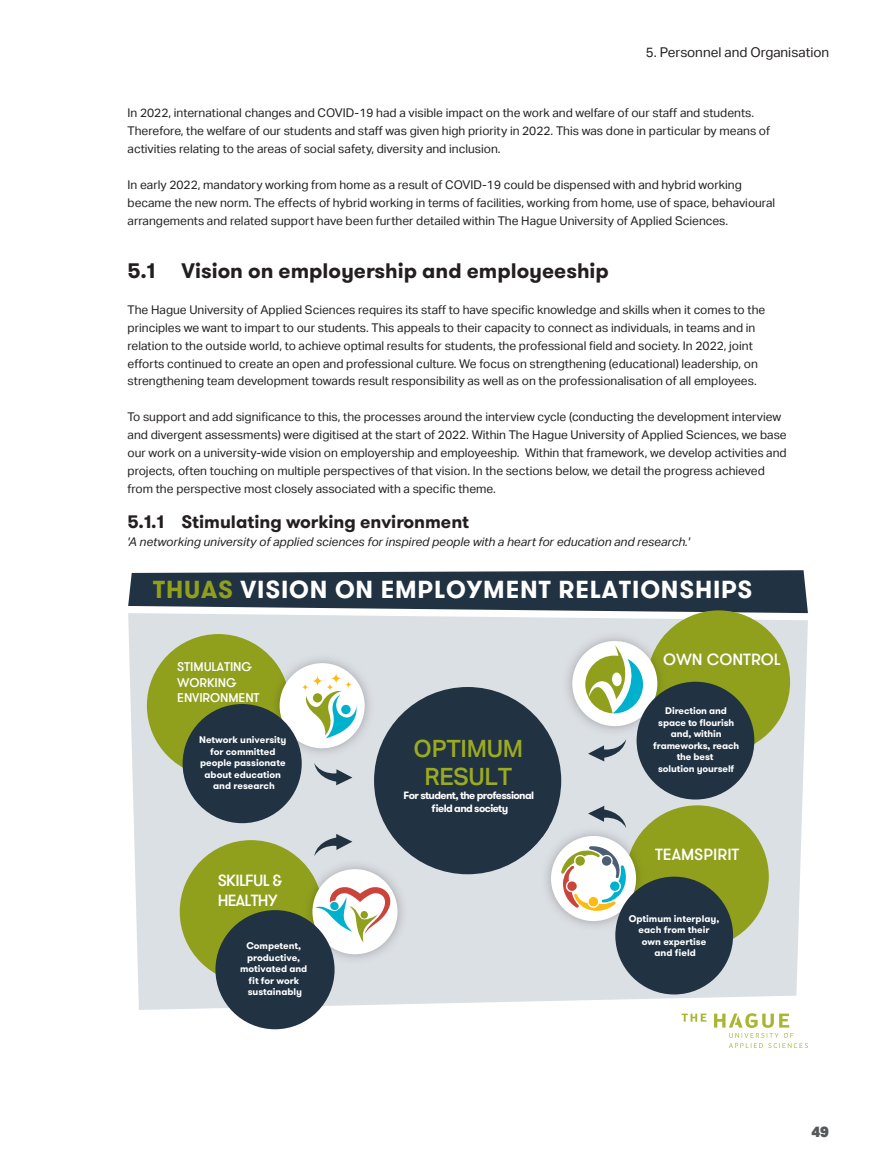
<style>
.page{position:relative;width:893px;height:1170px;background:#fff}
.page>*{position:absolute;margin:0;border:0;box-sizing:border-box;transform-origin:0 0}
.t1{font:700 24.6px "GT Walsheim Pro";letter-spacing:.03em;color:#fff}
.t2{font:500 23.85px/28.7px "Aktiv Grotesk";letter-spacing:-.015em;color:#9bab20;text-align:center}
.subhead_1_kopie{font:700 21px "GT Walsheim Pro";color:#231f20}
.subhead_2{font:700 18px "GT Walsheim Pro";color:#231f20}
.t3{font:500 16.2px "GT Walsheim Pro";letter-spacing:-.005em;color:#fff}
.t4{font:500 16.2px/19.5px "GT Walsheim Pro";letter-spacing:-.045em;color:#fff}
.t5{font:900 15px "Aktiv Grotesk";color:#57585a}
._3_header_right{font:13.5px "Aktiv Grotesk";color:#231f20}
.t6{font:500 12.6px/15.6px "GT Walsheim Pro";letter-spacing:-.01em;color:#fff}
._1_body{font:12px/17.9px "Aktiv Grotesk";color:#231f20}
.subhead_3{font:italic 12px "Aktiv Grotesk";color:#231f20}
.t7{font:700 10.65px/12.8px "GT Walsheim Pro";letter-spacing:-.055em;color:#fff;text-align:center}
.t8{font:700 9.6px/11.6px "GT Walsheim Pro";color:#fff;text-align:center}
.s1{color:#90a01d}
</style>
<div class="page">
<svg style="left:128px;top:570px;width:680px;height:43px;background:#3c4a59"></svg>
<svg style="left:128px;top:613px;width:680px;height:396px;background:#dde2e5"></svg>
<div style="left:147px;top:634px;width:143px;height:143px;background:#90a01d;border-radius:50%"></div>
<div style="left:647px;top:610px;width:143px;height:143px;background:#90a01d;border-radius:50%"></div>
<div style="left:626px;top:805px;width:143px;height:143px;background:#90a01d;border-radius:50%"></div>
<div style="left:180px;top:840px;width:143px;height:143px;background:#90a01d;border-radius:50%"></div>
<div style="left:374px;top:687px;width:187px;height:187px;background:#213242;border-radius:50%"></div>
<img style="left:542px;top:826px;width:103px;height:104px">
<img style="left:626px;top:827px;width:19px;height:64px">
<svg style="left:542px;top:826px;width:7px;height:11px"></svg>
<div style="left:551px;top:835px;width:85px;height:86px;background:#fff;border-radius:50%"></div>
<svg style="left:561px;top:845px;width:66px;height:67px"></svg>
<img style="left:303px;top:859px;width:104px;height:104px">
<img style="left:303px;top:862px;width:20px;height:62px">
<div style="left:312px;top:869px;width:85px;height:85px;background:#fff;border-radius:50%"></div>
<img style="left:270px;top:653px;width:104px;height:104px">
<img style="left:270px;top:656px;width:20px;height:63px">
<div style="left:280px;top:663px;width:85px;height:85px;background:#fff;border-radius:50%"></div>
<img style="left:563px;top:631px;width:104px;height:104px">
<img style="left:647px;top:632px;width:20px;height:65px">
<div style="left:572px;top:641px;width:85px;height:85px;background:#fff;border-radius:50%"></div>
<div style="left:215px;top:910px;width:120px;height:119px;background:#213242;border-radius:50%"></div>
<div style="left:183px;top:704px;width:119px;height:119px;background:#213242;border-radius:50%"></div>
<div style="left:637px;top:681px;width:117px;height:118px;background:#213242;border-radius:50%"></div>
<div style="left:615px;top:876px;width:118px;height:118px;background:#213242;border-radius:50%"></div>
<svg style="left:585px;top:645px;width:58px;height:68px"></svg>
<svg style="left:315px;top:886px;width:75px;height:56px"></svg>
<svg style="left:302px;top:672px;width:61px;height:66px"></svg>
<svg style="left:314px;top:763px;width:38px;height:22px"></svg>
<svg style="left:588px;top:739px;width:38px;height:22px"></svg>
<svg style="left:314px;top:833px;width:38px;height:23px"></svg>
<svg style="left:588px;top:805px;width:38px;height:23px"></svg>
<svg style="left:682px;top:1013px;width:126px;height:34px"></svg>
<p class="_3_header_right" style="left:646px;top:44px;width:185px">5. Personnel and Organisation</p>
<p class="_1_body" style="left:128px;top:104px;width:644px">In 2022, international changes and COVID-19 had a visible impact on the work and welfare of our staff and students.<br>Therefore, the welfare of our students and staff was given high priority in 2022. This was done in particular by means of activities relating to the areas of social safety, diversity and inclusion.</p>
<p class="_1_body" style="left:128px;top:176px;width:649px">In early 2022, mandatory working from home as a result of COVID-19 could be dispensed with and hybrid working became the new norm. The effects of hybrid working in terms of facilities, working from home, use of space, behavioural arrangements and related support have been further detailed within The Hague University of Applied Sciences.</p>
<p class="subhead_1_kopie" style="left:128px;top:257px;width:29px">5.1</p>
<p class="subhead_1_kopie" style="left:182px;top:257px;width:429px">Vision on employership and employeeship</p>
<p class="_1_body" style="left:128px;top:301px;width:639px">The Hague University of Applied Sciences requires its staff to have specific knowledge and skills when it comes to the principles we want to impart to our students. This appeals to their capacity to connect as individuals, in teams and in relation to the outside world, to achieve optimal results for students, the professional field and society. In 2022, joint efforts continued to create an open and professional culture. We focus on strengthening (educational) leadership, on strengthening team development towards result responsibility as well as on the professionalisation of all employees.</p>
<p class="_1_body" style="left:128px;top:408px;width:661px">To support and add significance to this, the processes around the interview cycle (conducting the development interview and divergent assessments) were digitised at the start of 2022. Within The Hague University of Applied Sciences, we base our work on a university-wide vision on employership and employeeship. Within that framework, we develop activities and projects, often touching on multiple perspectives of that vision. In the sections below, we detail the progress achieved from the perspective most closely associated with a specific theme.</p>
<p class="subhead_2" style="left:128px;top:510px;width:343px">5.1.1 Stimulating working environment</p>
<p class="subhead_3" style="left:128px;top:535px;width:564px">'A networking university of applied sciences for inspired people with a heart for education and research.'</p>
<p class="t1" style="left:153px;top:573px;width:601px"><span class="s1">THUAS</span> VISION ON EMPLOYMENT RELATIONSHIPS</p>
<p class="t6" style="left:177px;top:659px;width:84px">STIMULATING<br>WORKING<br>ENVIRONMENT</p>
<p class="t8" style="left:199px;top:734px;width:89px">Network university for committed people passionate about education and research</p>
<p class="t4" style="left:218px;top:871px;width:66px">SKILFUL &amp;<br>HEALTHY</p>
<p class="t8" style="left:240px;top:940px;width:69px">Competent, productive, motivated and fit for work sustainably</p>
<p class="t2" style="left:414px;top:734px;width:111px">OPTIMUM<br>RESULT</p>
<p class="t7" style="left:404px;top:788px;width:132px">For student, the professional field and society</p>
<p class="t3" style="left:663px;top:648px;width:119px">OWN CONTROL</p>
<p class="t8" style="left:653px;top:705px;width:87px">Direction and space to flourish and, within frameworks, reach the best<br>solution yourself</p>
<p class="t3" style="left:655px;top:843px;width:86px">TEAMSPIRIT</p>
<p class="t8" style="left:629px;top:912px;width:92px">Optimum interplay, each from their own expertise<br>and field</p>
<p class="t5" style="left:811px;top:1121px;width:19px">49</p>
</div>
